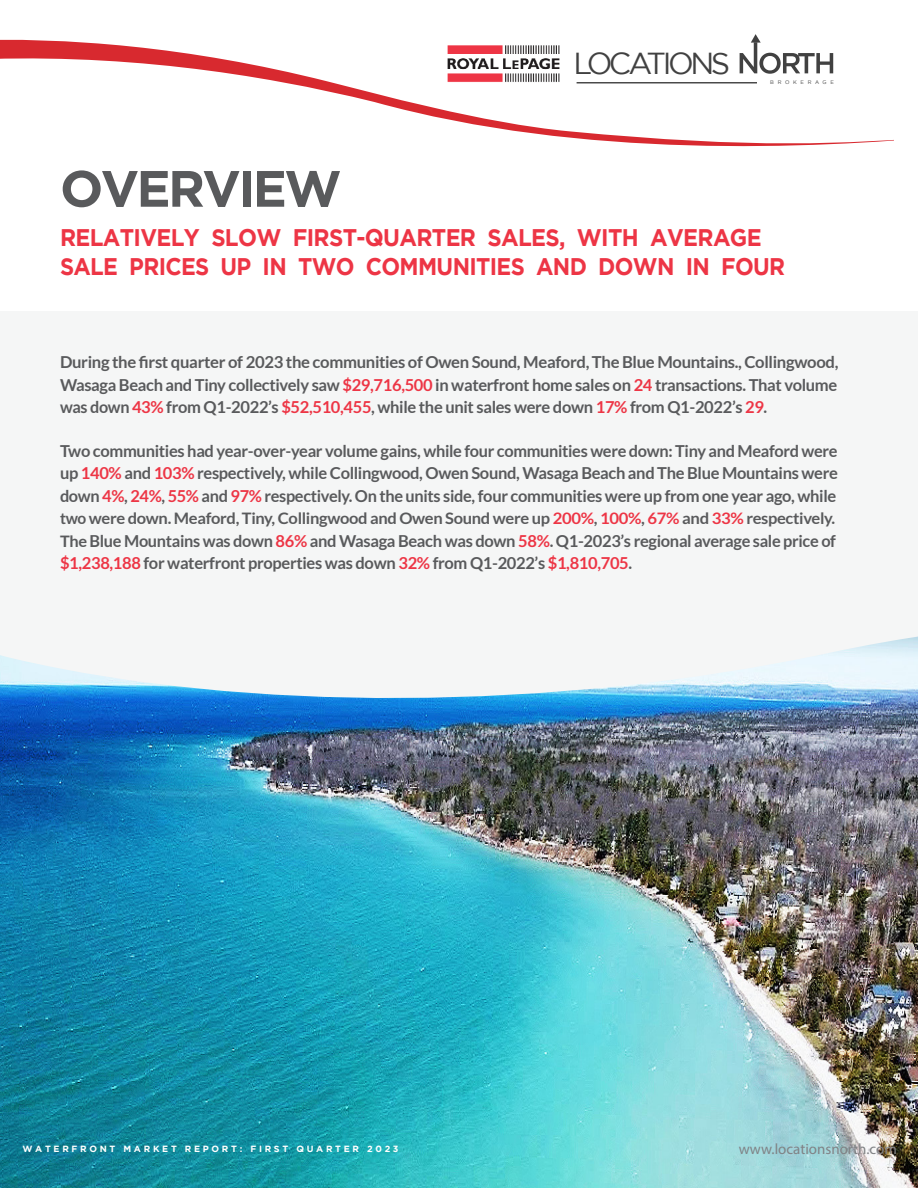
<style>
.page{position:relative;width:918px;height:1188px;background:#fff}
.page>*{position:absolute;margin:0;border:0;box-sizing:border-box;transform-origin:0 0}
.t1{font:700 51px "Gotham";letter-spacing:-.05em;color:#595a5c}
.t2{font:30.3px "Gotham";letter-spacing:-.115em;color:#414141}
.t3{font:700 24px/28.8px "Gotham";letter-spacing:-.03em;color:#ed3545;scale:.93 1}
.t4{font:700 16.5px/22.5px "Lato";letter-spacing:-.02em;color:#595a5c;text-align:justify}
.t5{font:700 15.9px "Lato";letter-spacing:-.02em;color:#595a5c}
.t6{font:15px "Myriad Pro";color:#808285}
.t7{font:700 9px "Gotham";letter-spacing:.3em;color:#fff}
.t8{font:5.25px "Gotham";letter-spacing:.7em;color:#414141}
.s1{color:#ed3545}
.s2{font-size:15.9px}
</style>
<div class="page">
<img style="left:0;top:713px;width:918px;height:475px">
<svg style="left:0;top:636px;width:918px;height:77px;fill:#f5f6f6"></svg>
<div style="left:0;top:311px;width:918px;height:318px;background:#f5f6f6"></div>
<svg style="left:0;top:37px;width:894px;height:110px"></svg>
<h2 class="t2" style="left:573px;top:46px;width:158px">LOCATIONS</h2>
<p class="t8" style="left:770px;top:80px;width:65px">BROKERAGE</p>
<p class="t1" style="left:60px;top:159px;width:283px">OVERVIEW</p>
<p class="t3" style="left:60px;top:223px;width:781px">RELATIVELY SLOW FIRST-QUARTER SALES, WITH AVERAGE<br>SALE PRICES UP IN TWO COMMUNITIES AND DOWN IN FOUR</p>
<p class="t4" style="left:60px;top:351px;width:780px">During the first quarter of 2023 the communities of Owen Sound, Meaford, The Blue Mountains., Collingwood, Wasaga Beach and Tiny collectively saw <span class="s1">$29,716,500</span> in waterfront home sales on <span class="s1">24</span> transactions. That volume was down <span class="s1">43%</span> from Q1-2022’s <span class="s1">$52,510,455</span>, while the unit sales were down <span class="s1">17%</span> from Q1-2022’s <span class="s1">29</span>.</p>
<p class="t4" style="left:60px;top:439px;width:779px">Two communities had year-over-year volume gains, while four communities were down: Tiny and Meaford were up <span class="s1">140%</span> and <span class="s1">103%</span> respectively, while Collingwood, Owen Sound, Wasaga Beach and The Blue Mountains were down <span class="s1">4%</span>, <span class="s1">24%</span>, <span class="s1">55%</span> and <span class="s1">97%</span> respectively. On the units side, four communities were up from one year ago, while</p>
<p class="t5" style="left:60px;top:509px;width:777px">two were down. Meaford, Tiny, Collingwood and Owen Sound were up <span class="s1">200%</span>, <span class="s1">100%</span>, <span class="s1">67%</span> and <span class="s1">33%</span> respectively.</p>
<p class="t4" style="left:60px;top:529px;width:778px"><span class="s2">The</span> Blue Mountains was down <span class="s1">86%</span> and Wasaga Beach was down <span class="s1">58%</span>. Q1-2023’s regional average sale price of <span class="s1">$1,238,188</span> for waterfront properties was down <span class="s1">32%</span> from Q1-2022’s <span class="s1">$1,810,705</span>.</p>
<p class="t7" style="left:22px;top:1144px;width:378px">WATERFRONT MARKET REPORT: FIRST QUARTER 2023</p>
<p class="t6" style="left:739px;top:1139px;width:160px">www.locationsnorth.com</p>
</div>
